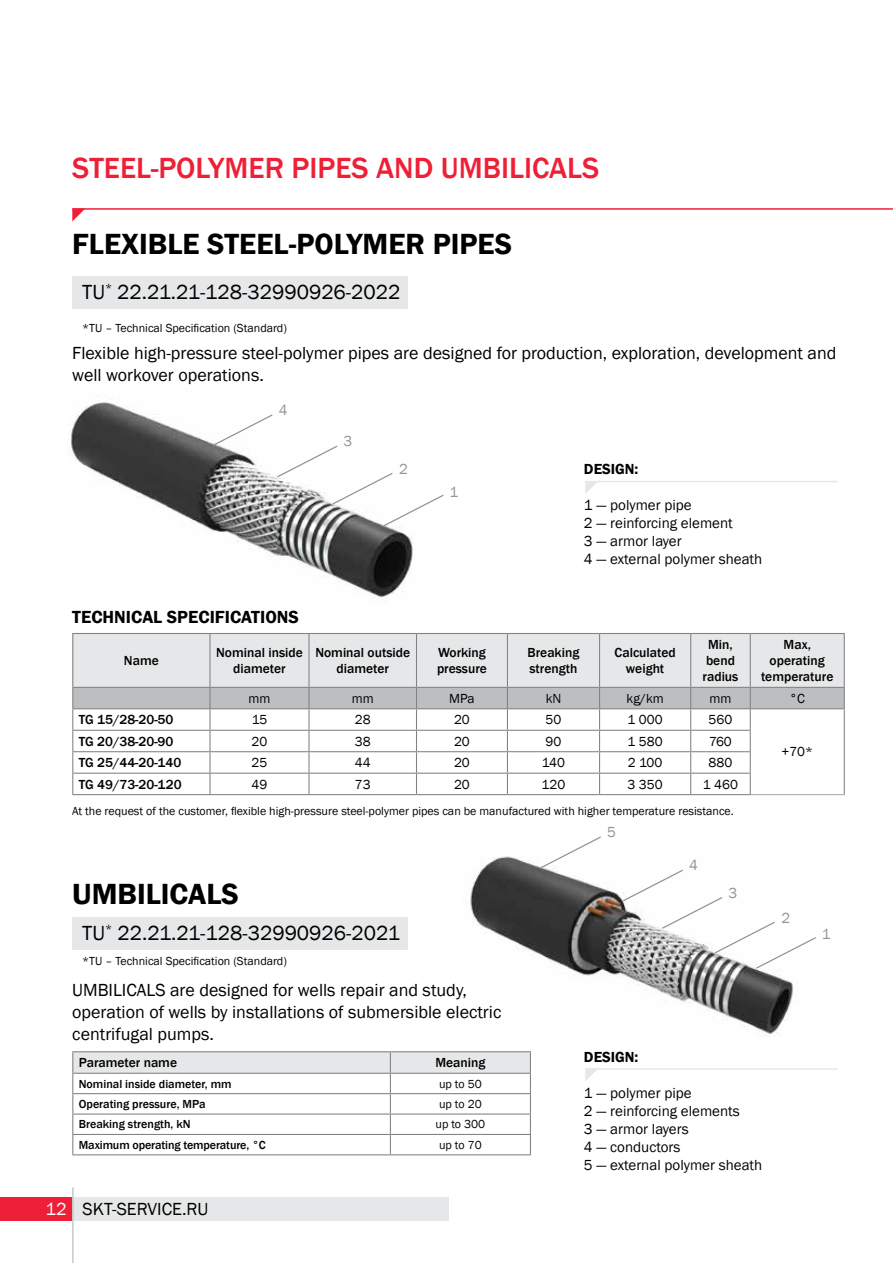
<style>
.page{position:relative;width:893px;height:1263px;background:#fff}
.page>*{position:absolute;margin:0;border:0;box-sizing:border-box;transform-origin:0 0}
.t1{font:600 30px "Franklin Gothic";color:#000}
.t2{font:500 30px "Franklin Gothic";color:#ee2038}
.t3{font:21px "Franklin Gothic";color:#000}
.t4{font:18px/21.6px "Franklin Gothic";color:#000}
.t5{font:600 18px "Franklin Gothic";color:#000}
.t6{font:15px/18px "Franklin Gothic";color:#000}
.t7{font:600 15px "Franklin Gothic";color:#000}
.t8{font:15px "Franklin Gothic";color:#939598}
.t9{font:500 13.5px/16.2px "Franklin Gothic";color:#000;text-align:center}
.t10{font:13.5px "Franklin Gothic";color:#000}
.t11{font:12px "Franklin Gothic";color:#000}
.t12{font:500 12px "Franklin Gothic";color:#000}
.s1{color:#fff}
</style>
<div class="page">
<div style="left:4px;top:1197px;width:445px;height:23px;background:#e6e7e8"></div>
<div style="left:0;top:1197px;width:72px;height:23px;background:#ee2038"></div>
<hr style="left:72px;top:1187px;width:2px;height:76px;background:#bcbec0">
<div style="left:72px;top:277px;width:335px;height:32px;background:#e6e7e8"></div>
<svg style="left:585px;top:482px;width:12px;height:12px"></svg>
<hr style="left:585px;top:481px;width:253px;height:1px;background:#e6e7e8">
<hr style="left:751px;top:794px;width:94px;height:1px;background:#a7a9ac">
<svg style="left:72px;top:633px;width:773px;height:161px"></svg>
<hr style="left:72px;top:794px;width:138px;height:1px;background:#818186">
<hr style="left:210px;top:794px;width:99px;height:1px;background:#818186">
<hr style="left:309px;top:794px;width:107px;height:1px;background:#818186">
<hr style="left:416px;top:794px;width:91px;height:1px;background:#818186">
<hr style="left:507px;top:794px;width:93px;height:1px;background:#818186">
<hr style="left:600px;top:794px;width:91px;height:1px;background:#818186">
<hr style="left:691px;top:794px;width:60px;height:1px;background:#818186">
<img style="left:69px;top:402px;width:345px;height:200px">
<svg style="left:211px;top:413px;width:233px;height:114px"></svg>
<svg style="left:72px;top:210px;width:12px;height:11px"></svg>
<hr style="left:72px;top:208px;width:821px;height:2px;background:#ee2038">
<img style="left:470px;top:856px;width:323px;height:181px">
<div style="left:72px;top:917px;width:335px;height:32px;background:#e6e7e8"></div>
<svg style="left:585px;top:1070px;width:11px;height:11px"></svg>
<hr style="left:585px;top:1068px;width:253px;height:2px;background:#e6e7e8">
<svg style="left:539px;top:836px;width:63px;height:33px"></svg>
<svg style="left:621px;top:868px;width:195px;height:102px"></svg>
<hr style="left:72px;top:1051px;width:318px;height:1px;background:#818186">
<hr style="left:390px;top:1051px;width:141px;height:1px;background:#818186">
<svg style="left:72px;top:1052px;width:459px;height:102px"></svg>
<hr style="left:72px;top:1154px;width:318px;height:1px;background:#818186">
<hr style="left:390px;top:1154px;width:141px;height:1px;background:#818186">
<h1 class="t2" style="left:72px;top:150px;width:529px">STEEL-POLYMER PIPES AND UMBILICALS</h1>
<h1 class="t1" style="left:72px;top:226px;width:441px">FLEXIBLE STEEL-POLYMER PIPES</h1>
<p class="t3" style="left:82px;top:279px;width:320px">TU<sup>*</sup> 22.21.21-128-32990926-2022</p>
<p class="t11" style="left:82px;top:321px;width:206px">*TU – Technical Specification (Standard)</p>
<p class="t4" style="left:72px;top:343px;width:766px">Flexible high-pressure steel-polymer pipes are designed for production, exploration, development and well workover operations.</p>
<p class="t8" style="left:279px;top:401px;width:10px">4</p>
<p class="t8" style="left:344px;top:432px;width:10px">3</p>
<p class="t5" style="left:72px;top:606px;width:228px">TECHNICAL SPECIFICATIONS</p>
<p class="t8" style="left:399px;top:460px;width:10px">2</p>
<p class="t8" style="left:449px;top:482px;width:10px">1</p>
<p class="t7" style="left:584px;top:460px;width:56px">DESIGN:</p>
<p class="t6" style="left:584px;top:497px;width:180px">1 — polymer pipe<br>2 — reinforcing element<br>3 — armor layer<br>4 — external polymer sheath</p>
<p class="t9" style="left:124px;top:653px;width:36px">Name</p>
<p class="t9" style="left:216px;top:645px;width:88px">Nominal inside diameter</p>
<p class="t9" style="left:315px;top:645px;width:96px">Nominal outside diameter</p>
<p class="t9" style="left:437px;top:645px;width:51px;text-align:left">Working pressure</p>
<p class="t9" style="left:528px;top:645px;width:53px;text-align:left">Breaking strength</p>
<p class="t9" style="left:615px;top:645px;width:63px">Calculated weight</p>
<p class="t9" style="left:703px;top:636px;width:37px">Min, bend radius</p>
<p class="t9" style="left:761px;top:636px;width:74px">Max, operating temperature</p>
<p class="t10" style="left:248px;top:690px;width:23px">mm</p>
<p class="t10" style="left:352px;top:690px;width:23px">mm</p>
<p class="t10" style="left:449px;top:690px;width:27px">MPa</p>
<p class="t10" style="left:546px;top:690px;width:17px">kN</p>
<p class="t10" style="left:626px;top:690px;width:39px">kg/km</p>
<p class="t10" style="left:709px;top:690px;width:23px">mm</p>
<p class="t10" style="left:789px;top:690px;width:17px">°C</p>
<p class="t9" style="left:79px;top:712px;width:96px">TG 15/28-20-50</p>
<p class="t10" style="left:252px;top:711px;width:17px">15</p>
<p class="t10" style="left:355px;top:711px;width:17px">28</p>
<p class="t10" style="left:454px;top:711px;width:17px">20</p>
<p class="t10" style="left:546px;top:711px;width:17px">50</p>
<p class="t10" style="left:628px;top:711px;width:37px">1 000</p>
<p class="t10" style="left:709px;top:711px;width:25px">560</p>
<p class="t10" style="left:781px;top:743px;width:33px">+70*</p>
<p class="t9" style="left:79px;top:733px;width:96px">TG 20/38-20-90</p>
<p class="t10" style="left:252px;top:733px;width:17px">20</p>
<p class="t10" style="left:355px;top:733px;width:17px">38</p>
<p class="t10" style="left:454px;top:733px;width:17px">20</p>
<p class="t10" style="left:546px;top:733px;width:17px">90</p>
<p class="t10" style="left:628px;top:733px;width:37px">1 580</p>
<p class="t10" style="left:709px;top:733px;width:24px">760</p>
<p class="t9" style="left:79px;top:755px;width:104px">TG 25/44-20-140</p>
<p class="t10" style="left:252px;top:754px;width:17px">25</p>
<p class="t10" style="left:355px;top:754px;width:17px">44</p>
<p class="t10" style="left:454px;top:754px;width:17px">20</p>
<p class="t10" style="left:542px;top:754px;width:25px">140</p>
<p class="t10" style="left:628px;top:754px;width:36px">2 100</p>
<p class="t10" style="left:709px;top:754px;width:25px">880</p>
<p class="t9" style="left:79px;top:776px;width:104px">TG 49/73-20-120</p>
<p class="t10" style="left:252px;top:776px;width:17px">49</p>
<p class="t10" style="left:355px;top:776px;width:17px">73</p>
<p class="t10" style="left:454px;top:776px;width:17px">20</p>
<p class="t10" style="left:542px;top:776px;width:25px">120</p>
<p class="t10" style="left:628px;top:776px;width:37px">3 350</p>
<p class="t10" style="left:703px;top:776px;width:37px">1 460</p>
<p class="t11" style="left:72px;top:804px;width:663px">At the request of the customer, flexible high-pressure steel-polymer pipes can be manufactured with higher temperature resistance.</p>
<h1 class="t1" style="left:72px;top:876px;width:168px">UMBILICALS</h1>
<p class="t3" style="left:82px;top:920px;width:319px">TU<sup>*</sup> 22.21.21-128-32990926-2021</p>
<p class="t11" style="left:82px;top:954px;width:206px">*TU – Technical Specification (Standard)</p>
<p class="t4" style="left:72px;top:980px;width:431px">UMBILICALS are designed for wells repair and study, operation of wells by installations of submersible electric centrifugal pumps.</p>
<p class="t9" style="left:79px;top:1055px;width:100px">Parameter name</p>
<p class="t9" style="left:435px;top:1055px;width:52px">Meaning</p>
<p class="t12" style="left:79px;top:1076px;width:154px">Nominal inside diameter, mm</p>
<p class="t11" style="left:439px;top:1076px;width:44px">up to 50</p>
<p class="t12" style="left:79px;top:1096px;width:128px">Operating pressure, MPa</p>
<p class="t11" style="left:439px;top:1096px;width:44px">up to 20</p>
<p class="t12" style="left:79px;top:1117px;width:113px">Breaking strength, kN</p>
<p class="t11" style="left:435px;top:1117px;width:51px">up to 300</p>
<p class="t12" style="left:79px;top:1137px;width:189px">Maximum operating temperature, °C</p>
<p class="t11" style="left:439px;top:1137px;width:44px">up to 70</p>
<p class="t4" style="left:45px;top:1199px;width:164px"><span class="s1">12</span> SKT-SERVICE.RU</p>
<p class="t8" style="left:607px;top:823px;width:10px">5</p>
<p class="t8" style="left:689px;top:856px;width:10px">4</p>
<p class="t8" style="left:728px;top:883px;width:10px">3</p>
<p class="t8" style="left:782px;top:909px;width:10px">2</p>
<p class="t8" style="left:822px;top:925px;width:10px">1</p>
<p class="t7" style="left:584px;top:1047px;width:56px">DESIGN:</p>
<p class="t6" style="left:584px;top:1084px;width:180px">1 — polymer pipe<br>2 — reinforcing elements<br>3 — armor layers<br>4 — conductors<br>5 — external polymer sheath</p>
</div>
